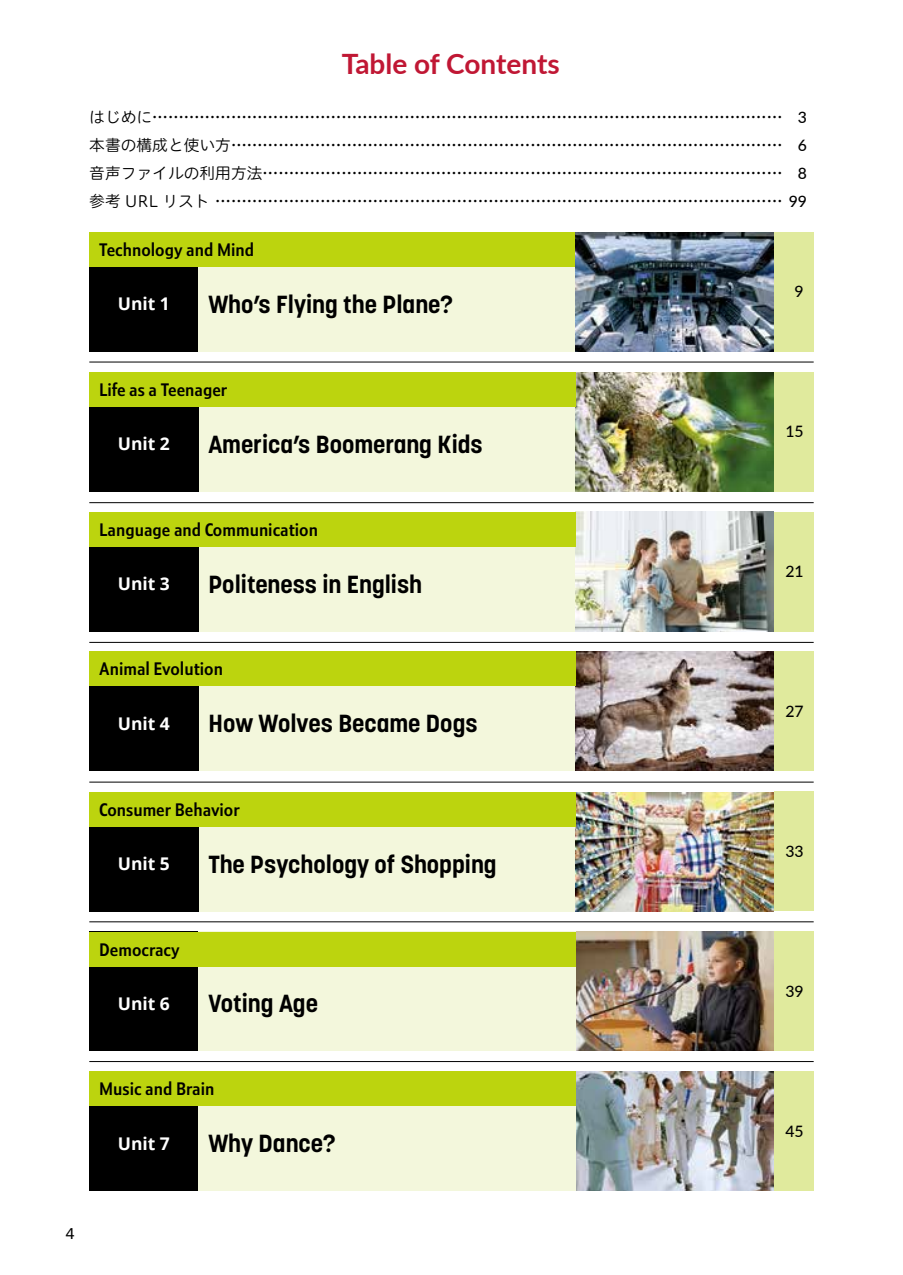
<style>
.page{position:relative;width:903px;height:1275px;background:#fff}
.page>*{position:absolute;margin:0;border:0;box-sizing:border-box;transform-origin:0 0}
.t1{font:700 28px "Lato";color:#c01734}
.t2{font:700 24.5px "Korolev";color:#000}
.t3{font:700 17.5px "Concert Pro";color:#000}
.t4{font:700 17.5px "Open Sans";color:#fff}
.t5{font:600 16.1px "Rolphie";color:#000}
.t6{font:15.75px/28px "Hiragino UD Sans R Std N W3";color:#000;text-align:justify}
.t7{font:500 15.75px "Lato";color:#000}
.s1{font-family:"Lato";font-weight:500}
</style>
<div class="page">
<div style="left:198px;top:792px;width:377px;height:119px;background:#f3f7dc"></div>
<div style="left:89px;top:792px;width:109px;height:119px;background:#000"></div>
<div style="left:89px;top:232px;width:109px;height:119px;background:#000"></div>
<div style="left:198px;top:651px;width:377px;height:119px;background:#f3f7dc"></div>
<div style="left:198px;top:512px;width:377px;height:119px;background:#f3f7dc"></div>
<div style="left:198px;top:372px;width:377px;height:119px;background:#f3f7dc"></div>
<div style="left:198px;top:232px;width:377px;height:120px;background:#f3f7dc"></div>
<div style="left:89px;top:232px;width:486px;height:35px;background:#bcd40e"></div>
<img style="left:575px;top:232px;width:199px;height:119px">
<img style="left:575px;top:372px;width:199px;height:119px">
<img style="left:575px;top:512px;width:199px;height:119px">
<img style="left:575px;top:651px;width:199px;height:119px">
<img style="left:575px;top:792px;width:199px;height:119px">
<img style="left:575px;top:932px;width:199px;height:119px">
<img style="left:575px;top:1071px;width:199px;height:120px">
<div style="left:89px;top:372px;width:109px;height:119px;background:#000"></div>
<div style="left:89px;top:512px;width:109px;height:119px;background:#000"></div>
<div style="left:89px;top:651px;width:109px;height:119px;background:#000"></div>
<div style="left:89px;top:932px;width:109px;height:119px;background:#000"></div>
<div style="left:89px;top:1071px;width:109px;height:120px;background:#000"></div>
<div style="left:89px;top:372px;width:486px;height:35px;background:#bcd40e"></div>
<div style="left:89px;top:512px;width:486px;height:35px;background:#bcd40e"></div>
<div style="left:774px;top:232px;width:40px;height:119px;background:#e0ea9d"></div>
<div style="left:774px;top:372px;width:40px;height:119px;background:#e0ea9d"></div>
<div style="left:774px;top:512px;width:40px;height:119px;background:#e0ea9d"></div>
<div style="left:774px;top:652px;width:40px;height:119px;background:#e0ea9d"></div>
<div style="left:774px;top:792px;width:40px;height:119px;background:#e0ea9d"></div>
<div style="left:774px;top:932px;width:40px;height:119px;background:#e0ea9d"></div>
<div style="left:774px;top:1071px;width:40px;height:120px;background:#e0ea9d"></div>
<div style="left:198px;top:932px;width:377px;height:119px;background:#f3f7dc"></div>
<div style="left:198px;top:1071px;width:377px;height:120px;background:#f3f7dc"></div>
<hr style="left:89px;top:362px;width:725px;height:1px;background:#000">
<hr style="left:89px;top:502px;width:725px;height:1px;background:#000">
<hr style="left:89px;top:642px;width:725px;height:1px;background:#000">
<hr style="left:89px;top:782px;width:725px;height:1px;background:#000">
<hr style="left:89px;top:921px;width:725px;height:1px;background:#000">
<hr style="left:89px;top:1061px;width:725px;height:1px;background:#000">
<div style="left:89px;top:651px;width:486px;height:35px;background:#bcd40e"></div>
<div style="left:89px;top:792px;width:486px;height:35px;background:#bcd40e"></div>
<div style="left:89px;top:932px;width:486px;height:34px;background:#bcd40e"></div>
<div style="left:89px;top:1071px;width:486px;height:35px;background:#bcd40e"></div>
<h1 class="t1" style="left:342px;top:43px;width:220px">Table of Contents</h1>
<p class="t6" style="left:89px;top:102px;width:719px">はじめに………………………………………………………………………………………………………… <span class="s1">3</span>本書の構成と使い方…………………………………………………………………………………………… <span class="s1">6</span>音声ファイルの利用方法……………………………………………………………………………………… <span class="s1">8</span>参考 URL リスト ……………………………………………………………………………………………… <span class="s1">99</span></p>
<p class="t3" style="left:99px;top:234px;width:156px">Technology and Mind</p>
<p class="t4" style="left:118px;top:292px;width:54px">Unit 1</p>
<h2 class="t2" style="left:208px;top:289px;width:246px">Who’s Flying the Plane?</h2>
<p class="t3" style="left:99px;top:374px;width:130px">Life as a Teenager</p>
<p class="t4" style="left:118px;top:432px;width:54px">Unit 2</p>
<h2 class="t2" style="left:208px;top:429px;width:276px">America’s Boomerang Kids</h2>
<p class="t3" style="left:99px;top:514px;width:220px">Language and Communication</p>
<p class="t4" style="left:118px;top:571px;width:54px">Unit 3</p>
<h2 class="t2" style="left:208px;top:568px;width:215px">Politeness in English</h2>
<p class="t3" style="left:99px;top:654px;width:125px">Animal Evolution</p>
<p class="t4" style="left:118px;top:711px;width:54px">Unit 4</p>
<h2 class="t2" style="left:208px;top:708px;width:271px">How Wolves Became Dogs</h2>
<p class="t3" style="left:99px;top:794px;width:142px">Consumer Behavior</p>
<p class="t4" style="left:118px;top:852px;width:54px">Unit 5</p>
<h2 class="t2" style="left:208px;top:849px;width:290px">The Psychology of Shopping</h2>
<p class="t3" style="left:99px;top:934px;width:82px">Democracy</p>
<p class="t4" style="left:118px;top:991px;width:54px">Unit 6</p>
<h2 class="t2" style="left:208px;top:988px;width:111px">Voting Age</h2>
<p class="t3" style="left:99px;top:1074px;width:117px">Music and Brain</p>
<p class="t4" style="left:118px;top:1131px;width:54px">Unit 7</p>
<h2 class="t2" style="left:208px;top:1128px;width:129px">Why Dance?</h2>
<p class="t7" style="left:794px;top:280px;width:11px">9</p>
<p class="t7" style="left:785px;top:420px;width:20px">15</p>
<p class="t7" style="left:785px;top:560px;width:20px">21</p>
<p class="t7" style="left:785px;top:700px;width:20px">27</p>
<p class="t7" style="left:785px;top:840px;width:20px">33</p>
<p class="t7" style="left:785px;top:980px;width:20px">39</p>
<p class="t7" style="left:785px;top:1120px;width:20px">45</p>
<p class="t5" style="left:66px;top:1224px;width:10px">4</p>
</div>
